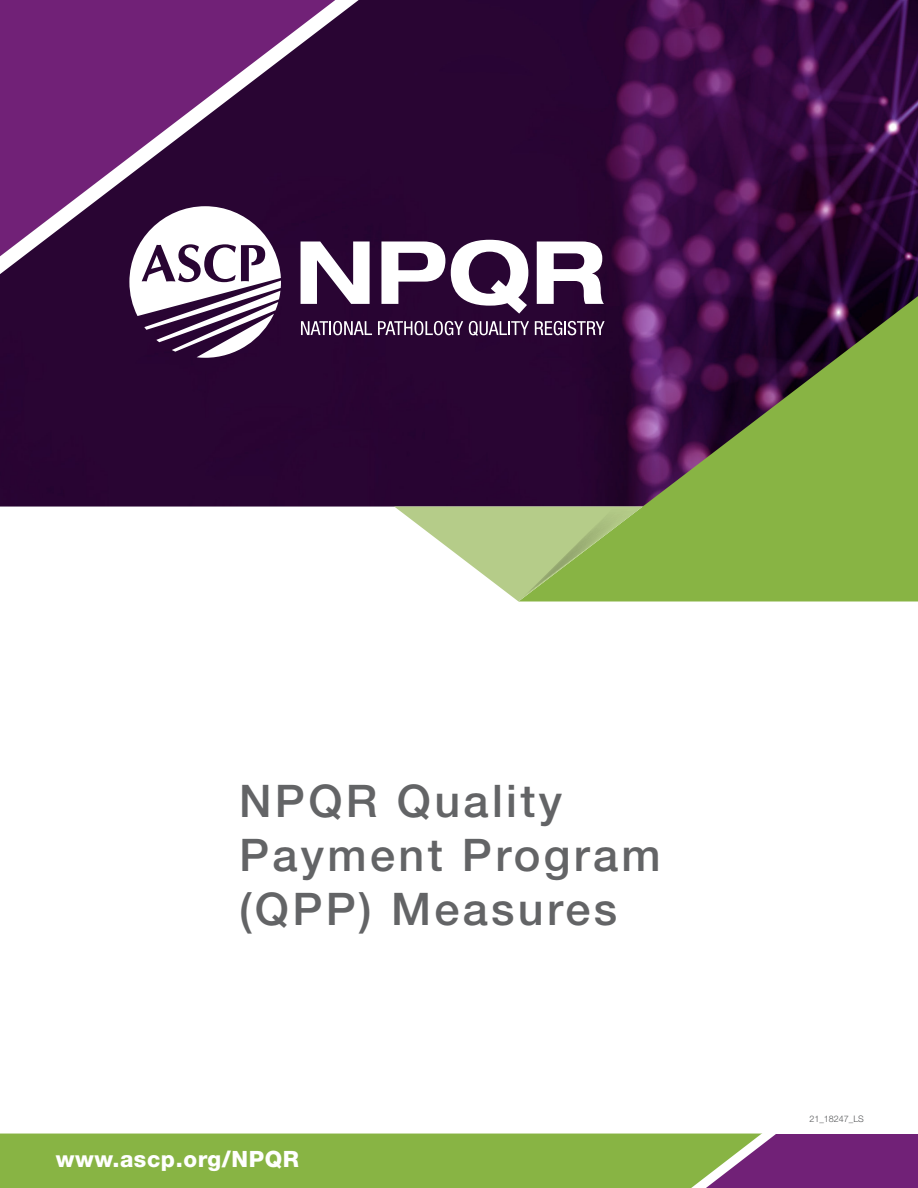
<style>
.page{position:relative;width:918px;height:1188px;background:#fff}
.page>*{position:absolute;margin:0;border:0;box-sizing:border-box;transform-origin:0 0}
.t1{font:500 45px/54px "Helvetica Neue LT Std";letter-spacing:.075em;color:#636466}
.t2{font:800 22.5px "Helvetica Neue LT Std";letter-spacing:.025em;color:#fff}
.t3{font:300 9px "Helvetica Neue LT Std";color:#58595b}
</style>
<div class="page">
<img style="left:0;top:0;width:918px;height:507px">
<svg style="left:518px;top:296px;width:400px;height:305px;fill:#88b444"></svg>
<svg style="left:395px;top:507px;width:248px;height:94px"></svg>
<svg style="left:0;top:0;width:359px;height:274px;fill:#712177"></svg>
<svg style="left:129px;top:206px;width:152px;height:152px"></svg>
<svg style="left:301px;top:241px;width:69px;height:63px"></svg>
<svg style="left:381px;top:241px;width:64px;height:63px"></svg>
<svg style="left:451px;top:240px;width:77px;height:74px"></svg>
<svg style="left:537px;top:241px;width:67px;height:63px"></svg>
<svg style="left:301px;top:321px;width:71px;height:14px"></svg>
<svg style="left:378px;top:321px;width:85px;height:14px"></svg>
<svg style="left:469px;top:321px;width:60px;height:15px"></svg>
<svg style="left:535px;top:321px;width:70px;height:14px"></svg>
<div style="left:0;top:1134px;width:918px;height:54px;background:#712177"></div>
<svg style="left:0;top:1133px;width:776px;height:55px"></svg>
<p class="t1" style="left:239px;top:773px;width:423px">NPQR Quality<br>Payment Program (QPP) Measures</p>
<p class="t2" style="left:56px;top:1146px;width:245px">www.ascp.org/NPQR</p>
<p class="t3" style="left:809px;top:1114px;width:56px">21_18247_LS</p>
</div>
